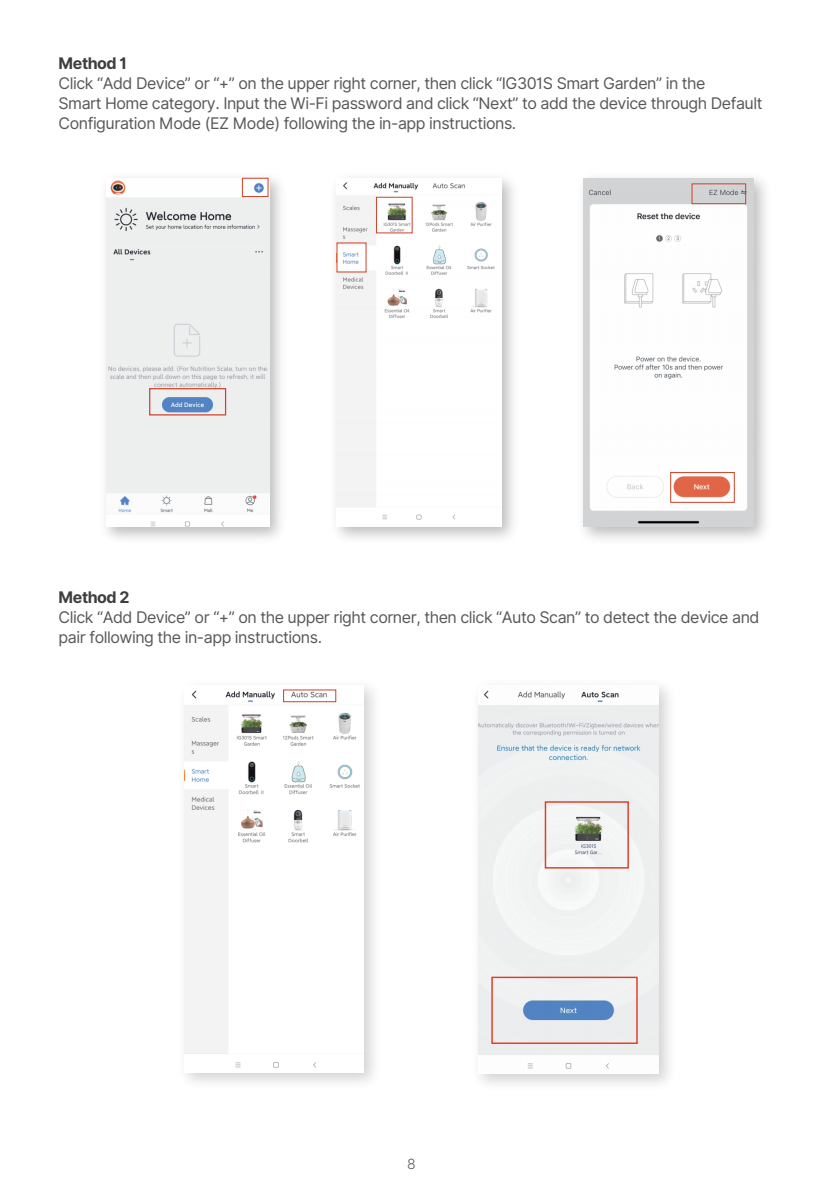
<style>
.page{position:relative;width:823px;height:1191px;background:#fff}
.page>*{position:absolute;margin:0;border:0;box-sizing:border-box;transform-origin:0 0}
.t1{font:16px/20px "Inter";letter-spacing:-.03em;color:#57585a}
.t2{font:700 16px "Inter";letter-spacing:-.03em;color:#3e3e3f}
.t3{font:14px "Inter";color:#57585a}
</style>
<div class="page">
<img style="left:105px;top:177px;width:176px;height:362px">
<img style="left:106px;top:178px;width:163px;height:349px">
<div style="left:242px;top:178px;width:26px;height:19px;border:1px solid #cf412a"></div>
<div style="left:149px;top:388px;width:77px;height:27px;border:1px solid #cf412a"></div>
<img style="left:584px;top:177px;width:182px;height:362px">
<img style="left:583px;top:178px;width:169px;height:349px">
<div style="left:669px;top:472px;width:65px;height:31px;border:1px solid #cf412a"></div>
<div style="left:691px;top:183px;width:54px;height:21px;border:1px solid #cf412a"></div>
<img style="left:337px;top:182px;width:164px;height:338px">
<div style="left:376px;top:197px;width:36px;height:36px;border:1px solid #cf412a"></div>
<img style="left:480px;top:687px;width:189px;height:397px">
<img style="left:478px;top:687px;width:180px;height:386px">
<div style="left:544px;top:801px;width:84px;height:67px;border:1px solid #df3f27"></div>
<div style="left:491px;top:976px;width:146px;height:68px;border:1px solid #df3f27"></div>
<img style="left:184px;top:689px;width:179px;height:379px">
<div style="left:283px;top:689px;width:53px;height:13px;border:1px solid #cf412a"></div>
<p class="t2" style="left:59px;top:51px;width:70px">Method 1</p>
<p class="t1" style="left:59px;top:73px;width:705px">Click “Add Device” or “+” on the upper right corner, then click “IG301S Smart Garden” in the<br>Smart Home category. Input the Wi-Fi password and click “Next” to add the device through Default<br>Configuration Mode (EZ Mode) following the in-app instructions.</p>
<p class="t2" style="left:59px;top:585px;width:72px">Method 2</p>
<p class="t1" style="left:59px;top:607px;width:702px">Click “Add Device” or “+” on the upper right corner, then click “Auto Scan” to detect the device and pair following the in-app instructions.</p>
<p class="t3" style="left:407px;top:1153px;width:10px">8</p>
</div>
